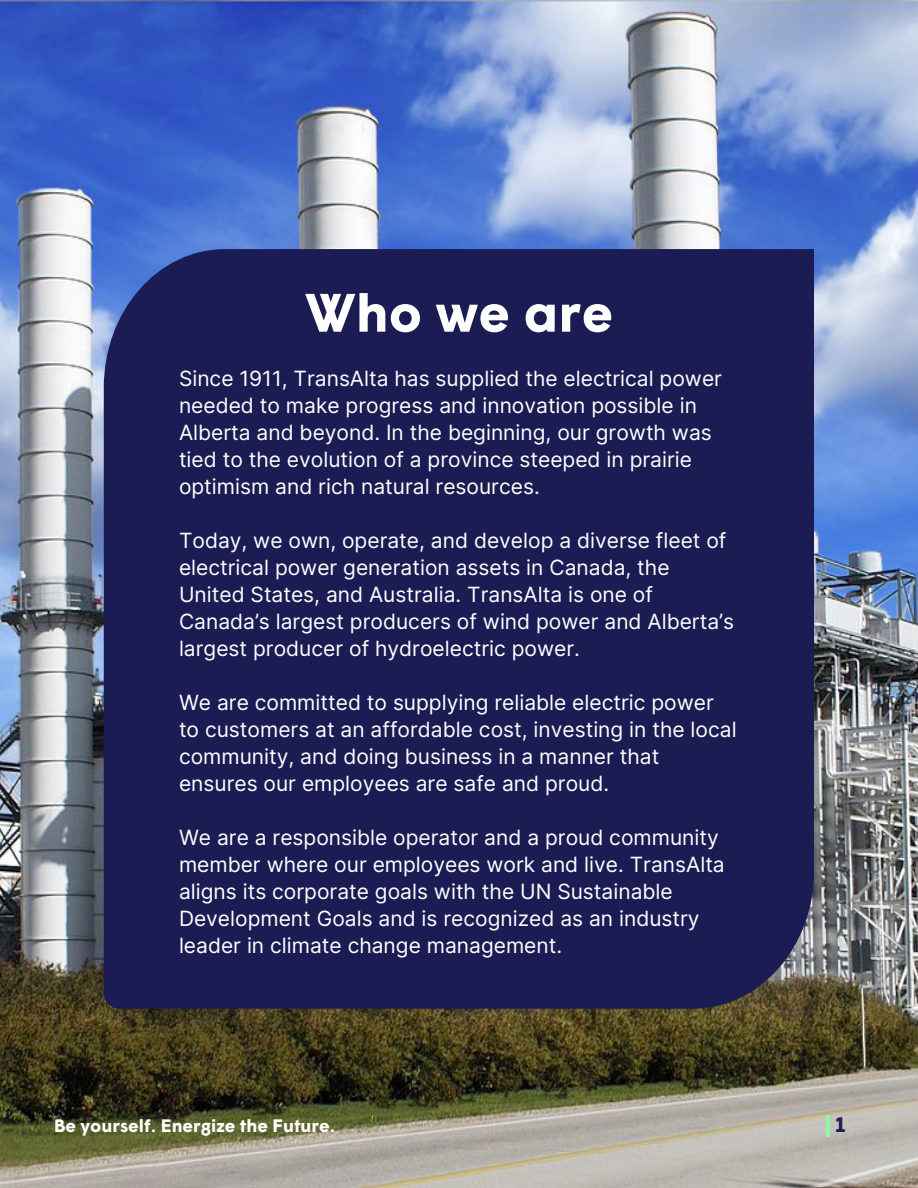
<style>
.page{position:relative;width:918px;height:1188px;background:#fff}
.page>*{position:absolute;margin:0;border:0;box-sizing:border-box;transform-origin:0 0}
.t1{font:700 54px "Wigrum";color:#fff}
.t2{font:21px/27px "Inter";color:#fff}
.t3{font:700 21px "Wigrum";color:#201e52}
.t4{font:700 18px "Wigrum";color:#fff}
</style>
<div class="page">
<img style="left:0;top:0;width:918px;height:1188px">
<div style="left:104px;top:249px;width:710px;height:759px;background:#1b1c53"></div>
<hr style="left:826px;top:1115px;width:4px;height:21px;background:#8ff7a3">
<h1 class="t1" style="left:305px;top:291px;width:310px">Who we are</h1>
<p class="t2" style="left:179px;top:365px;width:545px">Since 1911, TransAlta has supplied the electrical power needed to make progress and innovation possible in Alberta and beyond. In the beginning, our growth was tied to the evolution of a province steeped in prairie optimism and rich natural resources.</p>
<p class="t2" style="left:179px;top:527px;width:557px">Today, we own, operate, and develop a diverse fleet of electrical power generation assets in Canada, the United States, and Australia. TransAlta is one of Canada’s largest producers of wind power and Alberta’s largest producer of hydroelectric power.</p>
<p class="t2" style="left:179px;top:689px;width:559px">We are committed to supplying reliable electric power to customers at an affordable cost, investing in the local community, and doing business in a manner that ensures our employees are safe and proud.</p>
<p class="t2" style="left:179px;top:824px;width:547px">We are a responsible operator and a proud community member where our employees work and live. TransAlta aligns its corporate goals with the UN Sustainable Development Goals and is recognized as an industry leader in climate change management.</p>
<p class="t4" style="left:54px;top:1118px;width:283px">Be yourself. Energize the Future.</p>
<p class="t3" style="left:834px;top:1117px;width:14px">1</p>
</div>
